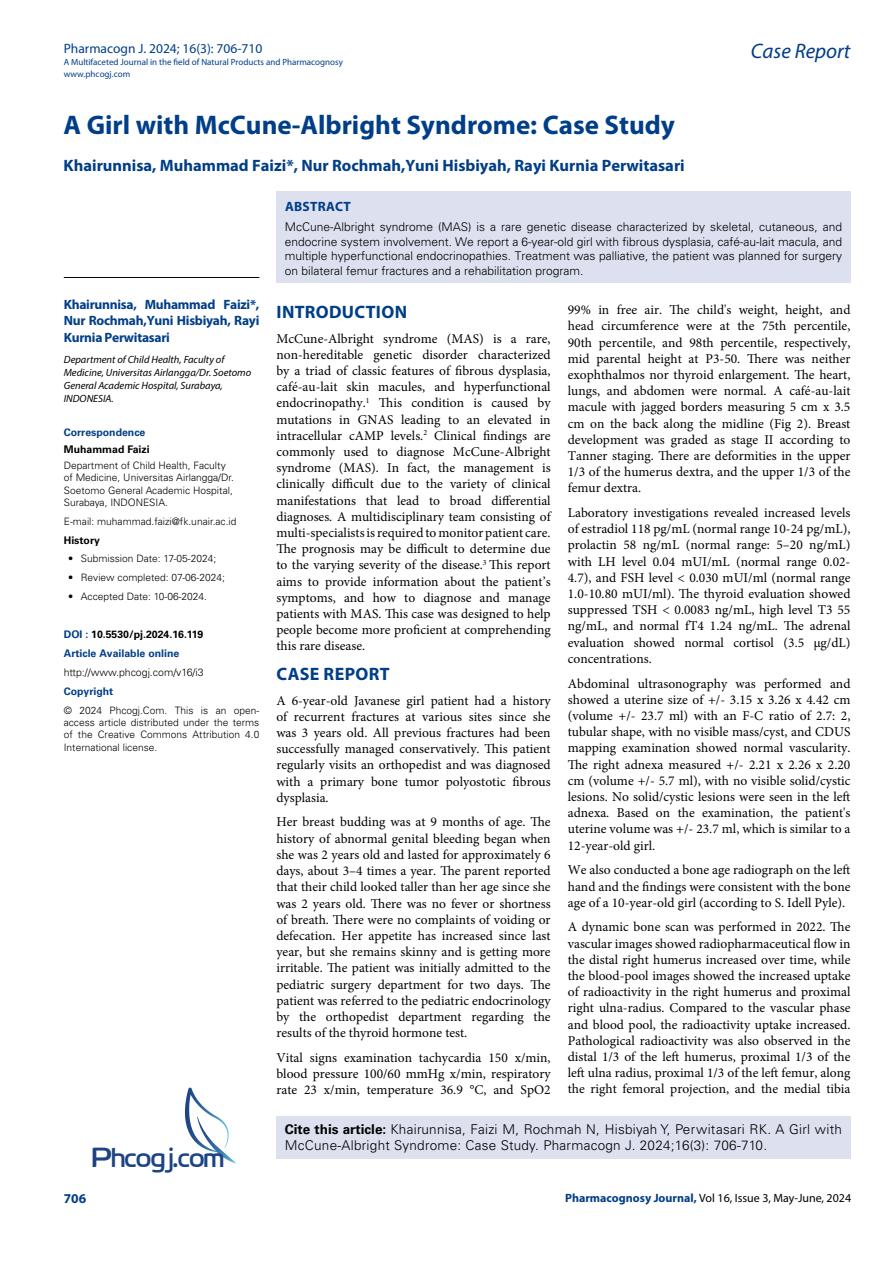
<style>
.page{position:relative;width:893px;height:1263px;background:#fff}
.page>*{position:absolute;margin:0;border:0;box-sizing:border-box;transform-origin:0 0}
.t1{font:27.6px "Cloud World";color:#1e4384}
.t2{font:700 27px "Myriad Pro";color:#003e88}
.t3{font:italic 21px "Myriad Pro";color:#003e88}
.t4{font:700 18px "Myriad Pro";letter-spacing:.02em;color:#003e88}
.t5{font:700 16.5px "Myriad Pro";color:#003e88}
.t6{font:13.5px/16.2px "Minion Pro";color:#000;text-align:justify}
.t7{font:300 13.5px/16.2px "Univers LT Std";letter-spacing:.02em;color:#000}
.t8{font:700 13.5px/16.2px "Myriad Pro";letter-spacing:-.02em;color:#003e88;text-align:justify}
.t9{font:13.5px "Myriad Pro";color:#003e88}
.t10{font:700 13.5px "Myriad Pro";letter-spacing:.02em;color:#003e88}
.t11{font:300 12px/14.4px "Univers LT Std";color:#000;text-align:justify}
.t12{font:12px "Myriad Pro";color:#000}
.t13{font:italic 10.5px/12.9px "Myriad Pro";color:#000}
.t14{font:700 10.5px/18.9px "Univers LT Std";color:#003e88}
.t15{font:300 10.5px "Univers LT Std";color:#000}
.t16{font:700 10.5px "Univers LT Std";color:#000}
.t17{font:300 10.2px/12.3px "Univers LT Std";color:#000}
.t18{font:9px/12px "Myriad Pro";color:#003e88}
.s1{color:#000}
.s2{font-weight:700}
.s3{font-weight:700;color:#003e88}
</style>
<div class="page">
<div style="left:276px;top:1115px;width:574px;height:43px;background:#dde0ef"></div>
<svg style="left:185px;top:1087px;width:51px;height:76px"></svg>
<div style="left:276px;top:192px;width:575px;height:91px;background:#dde0ef"></div>
<hr style="left:64px;top:277px;width:195px;height:1px;background:#000">
<p class="t9" style="left:64px;top:40px;width:200px">Pharmacogn J. 2024; 16(3): 706-710</p>
<p class="t18" style="left:64px;top:55px;width:281px">A Multifaceted Journal in the field of Natural Products and Pharmacognosy www.phcogj.com</p>
<h2 class="t2" style="left:64px;top:107px;width:613px">A Girl with McCune-Albright Syndrome: Case Study</h2>
<p class="t5" style="left:64px;top:154px;width:623px">Khairunnisa, Muhammad Faizi*, Nur Rochmah,Yuni Hisbiyah, Rayi Kurnia Perwitasari</p>
<h3 class="t3" style="left:751px;top:38px;width:101px">Case Report</h3>
<p class="t8" style="left:64px;top:296px;width:197px">Khairunnisa, Muhammad Faizi*, Nur Rochmah,Yuni Hisbiyah, Rayi Kurnia Perwitasari</p>
<p class="t13" style="left:64px;top:353px;width:189px">Department of Child Health, Faculty of Medicine, Universitas Airlangga/Dr. Soetomo General Academic Hospital, Surabaya, INDONESIA.</p>
<p class="t14" style="left:64px;top:423px;width:83px">Correspondence</p>
<p class="t16" style="left:64px;top:443px;width:87px">Muhammad Faizi</p>
<p class="t17" style="left:64px;top:459px;width:172px">Department of Child Health, Faculty of Medicine, Universitas Airlangga/Dr.<br>Soetomo General Academic Hospital, Surabaya, INDONESIA.</p>
<p class="t17" style="left:64px;top:515px;width:174px">E-mail: muhammad.faizi@fk.unair.ac.id</p>
<p class="t16" style="left:64px;top:534px;width:38px">History</p>
<p class="t17" style="left:68px;top:553px;width:150px">• Submission Date: 17-05-2024;</p>
<p class="t17" style="left:68px;top:571px;width:158px">• Review completed: 07-06-2024;</p>
<p class="t17" style="left:68px;top:590px;width:140px">• Accepted Date: 10-06-2024.</p>
<p class="t14" style="left:64px;top:625px;width:141px">DOI : <span class="s1">10.5530/pj.2024.16.119<br></span>Article Available online</p>
<p class="t15" style="left:64px;top:666px;width:141px">http://www.phcogj.com/v16/i3</p>
<p class="t14" style="left:64px;top:682px;width:51px">Copyright</p>
<p class="t17" style="left:64px;top:704px;width:197px;text-align:justify">© 2024 Phcogj.Com. This is an open&shy;access article distributed under the terms of the Creative Commons Attribution 4.0<br>International license.</p>
<h1 class="t1" style="left:92px;top:1136px;width:134px">Phcogj.com</h1>
<p class="t8" style="left:64px;top:1190px;width:24px">706</p>
<p class="t10" style="left:285px;top:197px;width:67px">ABSTRACT</p>
<p class="t11" style="left:285px;top:220px;width:559px">McCune-Albright syndrome (MAS) is a rare genetic disease characterized by skeletal, cutaneous, and endocrine system involvement. We report a 6-year-old girl with fibrous dysplasia, café-au-lait macula, and multiple hyperfunctional endocrinopathies. Treatment was palliative, the patient was planned for surgery on bilateral femur fractures and a rehabilitation program.</p>
<h3 class="t4" style="left:277px;top:300px;width:132px">INTRODUCTION</h3>
<p class="t6" style="left:276px;top:330px;width:276px">McCune-Albright syndrome (MAS) is a rare, non-hereditable genetic disorder characterized by a triad of classic features of fibrous dysplasia, café-au-lait skin macules, and hyperfunctional endocrinopathy.<sup>1</sup> This condition is caused by mutations in GNAS leading to an elevated in intracellular cAMP levels.<sup>2</sup> Clinical findings are commonly used to diagnose McCune-Albright syndrome (MAS). In fact, the management is clinically difficult due to the variety of clinical manifestations that lead to broad differential diagnoses. A multidisciplinary team consisting of multi-specialists is required to monitor patient care.<br>The prognosis may be difficult to determine due to the varying severity of the disease.<sup>3</sup> This report aims to provide information about the patient’s symptoms, and how to diagnose and manage patients with MAS. This case was designed to help people become more proficient at comprehending this rare disease.</p>
<h3 class="t4" style="left:277px;top:662px;width:115px">CASE REPORT</h3>
<p class="t6" style="left:276px;top:692px;width:276px">A 6-year-old Javanese girl patient had a history of recurrent fractures at various sites since she was 3 years old. All previous fractures had been successfully managed conservatively. This patient regularly visits an orthopedist and was diagnosed with a primary bone tumor polyostotic fibrous dysplasia.</p>
<p class="t6" style="left:276px;top:814px;width:276px">Her breast budding was at 9 months of age. The history of abnormal genital bleeding began when she was 2 years old and lasted for approximately 6 days, about 3–4 times a year. The parent reported that their child looked taller than her age since she was 2 years old. There was no fever or shortness of breath. There were no complaints of voiding or defecation. Her appetite has increased since last year, but she remains skinny and is getting more irritable. The patient was initially admitted to the pediatric surgery department for two days. The patient was referred to the pediatric endocrinology by the orthopedist department regarding the results of the thyroid hormone test.</p>
<p class="t6" style="left:276px;top:1049px;width:276px">Vital signs examination tachycardia 150 x/min, blood pressure 100/60 mmHg x/min, respiratory rate 23 x/min, temperature 36.9 °C, and SpO2</p>
<p class="t6" style="left:568px;top:302px;width:284px">99% in free air. The child's weight, height, and head circumference were at the 75th percentile, 90th percentile, and 98th percentile, respectively, mid parental height at P3-50. There was neither exophthalmos nor thyroid enlargement. The heart, lungs, and abdomen were normal. A café-au-lait macule with jagged borders measuring 5 cm x 3.5 cm on the back along the midline (Fig 2). Breast development was graded as stage II according to Tanner staging. There are deformities in the upper 1/3 of the humerus dextra, and the upper 1/3 of the femur dextra.</p>
<p class="t6" style="left:568px;top:505px;width:284px">Laboratory investigations revealed increased levels of estradiol 118 pg/mL (normal range 10-24 pg/mL), prolactin 58 ng/mL (normal range: 5–20 ng/mL) with LH level 0.04 mUI/mL (normal range 0.02- 4.7), and FSH level &lt; 0.030 mUI/ml (normal range 1.0-10.80 mUI/ml). The thyroid evaluation showed suppressed TSH &lt; 0.0083 ng/mL, high level T3 55 ng/mL, and normal fT4 1.24 ng/mL. The adrenal evaluation showed normal cortisol (3.5 µg/dL) concentrations.</p>
<p class="t6" style="left:568px;top:675px;width:284px">Abdominal ultrasonography was performed and showed a uterine size of +/- 3.15 x 3.26 x 4.42 cm (volume +/- 23.7 ml) with an F-C ratio of 2.7: 2, tubular shape, with no visible mass/cyst, and CDUS mapping examination showed normal vascularity.<br>The right adnexa measured +/- 2.21 x 2.26 x 2.20 cm (volume +/- 5.7 ml), with no visible solid/cystic lesions. No solid/cystic lesions were seen in the left adnexa. Based on the examination, the patient's uterine volume was +/- 23.7 ml, which is similar to a 12-year-old girl.</p>
<p class="t6" style="left:568px;top:862px;width:284px">We also conducted a bone age radiograph on the left hand and the findings were consistent with the bone age of a 10-year-old girl (according to S. Idell Pyle).</p>
<p class="t6" style="left:568px;top:919px;width:284px">A dynamic bone scan was performed in 2022. The vascular images showed radiopharmaceutical flow in the distal right humerus increased over time, while the blood-pool images showed the increased uptake of radioactivity in the right humerus and proximal right ulna-radius. Compared to the vascular phase and blood pool, the radioactivity uptake increased.<br>Pathological radioactivity was also observed in the distal 1/3 of the left humerus, proximal 1/3 of the left ulna radius, proximal 1/3 of the left femur, along the right femoral projection, and the medial tibia</p>
<p class="t7" style="left:285px;top:1121px;width:559px"><span class="s2">Cite this article:</span> Khairunnisa, Faizi M, Rochmah N, Hisbiyah Y, Perwitasari RK. A Girl with<br>McCune-Albright Syndrome: Case Study. Pharmacogn J. 2024;16(3): 706-710.</p>
<p class="t12" style="left:565px;top:1190px;width:288px"><span class="s3">Pharmacognosy Journal,</span> Vol 16, Issue 3, May-June, 2024</p>
</div>
